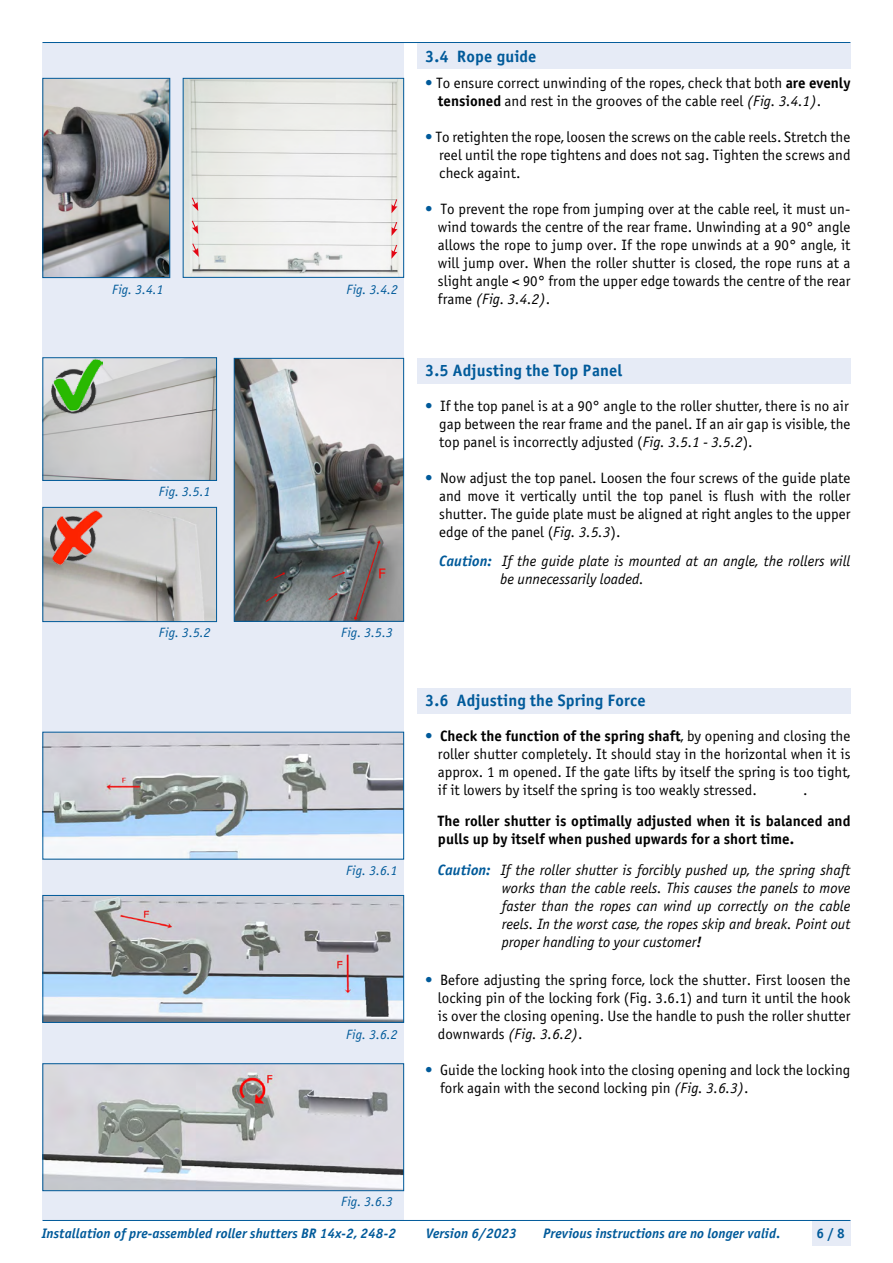
<style>
.page{position:relative;width:893px;height:1263px;background:#fff}
.page>*{position:absolute;margin:0;border:0;box-sizing:border-box;transform-origin:0 0}
.t1{font:16.5px "Officina Sans Bold ITC";letter-spacing:.01em;color:#005a9a}
.t2{font:15px/18px "Officina Sans Book ITC";color:#000;text-align:justify}
.t3{font:italic 15px/18px "Officina Sans Book ITC";color:#000}
.t4{font:15px/18px "Officina Sans Bold ITC";color:#000}
.t5{font:italic 13.8px "Officina Sans Bold ITC";letter-spacing:.005em;color:#005a9a}
.t6{font:13.8px "Officina Sans Bold ITC";color:#005a9a}
.t7{font:italic 13.5px "Officina Sans Book ITC";color:#005a9a}
.s1{color:#005a9a}
.s2{font-family:"Officina Sans Bold ITC"}
.s3{font-style:italic}
.s4{font-family:"Officina Sans Bold ITC";color:#005a9a}
.s5{font-family:"Officina Sans Book ITC";color:#005a9a}
.s6{font-family:"Officina Sans Book ITC"}
</style>
<div class="page">
<div style="left:43px;top:43px;width:361px;height:1177px;background:#e6ebf6"></div>
<div style="left:812px;top:1220px;width:38px;height:26px;background:#e6ebf6"></div>
<hr style="left:43px;top:1220px;width:807px;height:1px;background:#005a9a">
<hr style="left:43px;top:42px;width:807px;height:1px;background:#005a9a">
<div style="left:417px;top:688px;width:433px;height:25px;background:#e6ebf6"></div>
<div style="left:417px;top:358px;width:433px;height:26px;background:#e6ebf6"></div>
<div style="left:417px;top:43px;width:433px;height:25px;background:#e6ebf6"></div>
<img style="left:185px;top:80px;width:217px;height:196px">
<div style="left:183px;top:78px;width:221px;height:200px;border:1px solid #005a9a"></div>
<svg style="left:192px;top:243px;width:7px;height:14px"></svg>
<svg style="left:192px;top:221px;width:6px;height:13px"></svg>
<svg style="left:192px;top:198px;width:6px;height:13px"></svg>
<svg style="left:391px;top:245px;width:6px;height:14px"></svg>
<svg style="left:392px;top:222px;width:5px;height:14px"></svg>
<svg style="left:392px;top:199px;width:5px;height:14px"></svg>
<img style="left:45px;top:359px;width:170px;height:120px">
<div style="left:43px;top:357px;width:174px;height:124px;border:1px solid #005a9a"></div>
<img style="left:45px;top:509px;width:170px;height:111px">
<div style="left:43px;top:507px;width:174px;height:115px;border:1px solid #005a9a"></div>
<img style="left:236px;top:360px;width:166px;height:260px">
<div style="left:234px;top:358px;width:170px;height:264px;border:1px solid #005a9a"></div>
<img style="left:45px;top:734px;width:357px;height:123px">
<img style="left:45px;top:897px;width:357px;height:124px">
<div style="left:43px;top:895px;width:361px;height:128px;border:1px solid #005a9a"></div>
<img style="left:45px;top:1065px;width:357px;height:124px">
<div style="left:43px;top:1063px;width:361px;height:128px;border:1px solid #005a9a"></div>
<img style="left:52px;top:358px;width:50px;height:55px">
<img style="left:51px;top:510px;width:51px;height:55px">
<img style="left:45px;top:80px;width:123px;height:196px">
<div style="left:43px;top:78px;width:127px;height:200px;border:1px solid #005a9a"></div>
<p class="t7" style="left:112px;top:281px;width:53px">Fig. 3.4.1</p>
<p class="t7" style="left:159px;top:484px;width:53px">Fig. 3.5.1</p>
<p class="t7" style="left:346px;top:281px;width:53px">Fig. 3.4.2</p>
<p class="t7" style="left:159px;top:625px;width:53px">Fig. 3.5.2</p>
<p class="t7" style="left:341px;top:624px;width:53px">Fig. 3.5.3</p>
<p class="t7" style="left:346px;top:863px;width:53px">Fig. 3.6.1</p>
<p class="t7" style="left:346px;top:1027px;width:53px">Fig. 3.6.2</p>
<p class="t1" style="left:425px;top:46px;width:113px">3.4 Rope guide</p>
<p class="t2" style="left:438px;top:74px;width:414px;text-indent:-13px"><span class="s1">•</span> To ensure correct unwinding of the ropes, check that both <span class="s2">are evenly tensioned</span> and rest in the grooves of the cable reel <span class="s3">(Fig. 3.4.1)</span>.</p>
<p class="t2" style="left:439px;top:128px;width:413px;text-indent:-14px"><span class="s1">•</span> To retighten the rope, loosen the screws on the cable reels. Stretch the reel until the rope tightens and does not sag. Tighten the screws and check againt.</p>
<p class="t2" style="left:438px;top:200px;width:414px;text-indent:-13px"><span class="s1">•</span> To prevent the rope from jumping over at the cable reel, it must un&shy;wind towards the centre of the rear frame. Unwinding at a 90° angle allows the rope to jump over. If the rope unwinds at a 90° angle, it will jump over. When the roller shutter is closed, the rope runs at a slight angle &lt; 90° from the upper edge towards the centre of the rear frame <span class="s3">(Fig. 3.4.2)</span>.</p>
<p class="t1" style="left:425px;top:360px;width:199px">3.5 Adjusting the Top Panel</p>
<p class="t2" style="left:439px;top:397px;width:413px;text-indent:-14px"><span class="s1">•</span> If the top panel is at a 90° angle to the roller shutter, there is no air gap between the rear frame and the panel. If an air gap is visible, the top panel is incorrectly adjusted (<span class="s3">Fig. 3.5.1 - 3.5.2</span>).</p>
<p class="t2" style="left:439px;top:469px;width:413px;text-indent:-14px"><span class="s1">•</span> Now adjust the top panel. Loosen the four screws of the guide plate and move it vertically until the top panel is flush with the roller shutter. The guide plate must be aligned at right angles to the upper edge of the panel (<span class="s3">Fig. 3.5.3</span>).</p>
<p class="t3" style="left:500px;top:552px;width:352px;text-indent:-61px"><span class="s4">Caution:</span> If the guide plate is mounted at an angle, the rollers will be unnecessarily loaded.</p>
<p class="t1" style="left:425px;top:690px;width:222px">3.6 Adjusting the Spring Force</p>
<p class="t4" style="left:425px;top:726px;width:427px"><span class="s5">•</span> Check the function of the spring shaft<span class="s6">, by opening and closing the</span></p>
<p class="t2" style="left:438px;top:745px;width:414px">roller shutter completely. It should stay in the horizontal when it is approx. 1 m opened. If the gate lifts by itself the spring is too tight, if it lowers by itself the spring is too weakly stressed.</p>
<p class="t2" style="left:803px;top:781px;width:6px">.</p>
<p class="t4" style="left:438px;top:812px;width:414px">The roller shutter is optimally adjusted when it is balanced and pulls up by itself when pushed upwards for a short time.</p>
<p class="t3" style="left:502px;top:861px;width:350px;text-align:justify;text-indent:-64px"><span class="s4">Caution:</span> If the roller shutter is forcibly pushed up, the spring shaft works than the cable reels. This causes the panels to move faster than the ropes can wind up correctly on the cable reels. In the worst case, the ropes skip and break. Point out proper handling to your customer<span class="s2">!</span></p>
<p class="t2" style="left:438px;top:971px;width:414px;text-indent:-13px"><span class="s1">•</span> Before adjusting the spring force, lock the shutter. First loosen the locking pin of the locking fork (Fig. 3.6.1) and turn it until the hook is over the closing opening. Use the handle to push the roller shutter downwards <span class="s3">(Fig. 3.6.2)</span>.</p>
<p class="t2" style="left:440px;top:1061px;width:412px;text-indent:-15px"><span class="s1">•</span> Guide the locking hook into the closing opening and lock the locking fork again with the second locking pin <span class="s3">(Fig. 3.6.3)</span>.</p>
<p class="t7" style="left:341px;top:1194px;width:53px">Fig. 3.6.3</p>
<p class="t5" style="left:42px;top:1225px;width:356px">Installation of pre-assembled roller shutters BR 14x-2, 248-2</p>
<p class="t5" style="left:426px;top:1225px;width:93px">Version 6/2023</p>
<p class="t5" style="left:543px;top:1225px;width:239px">Previous instructions are no longer valid.</p>
<p class="t6" style="left:817px;top:1225px;width:30px">6 / 8</p>
</div>
